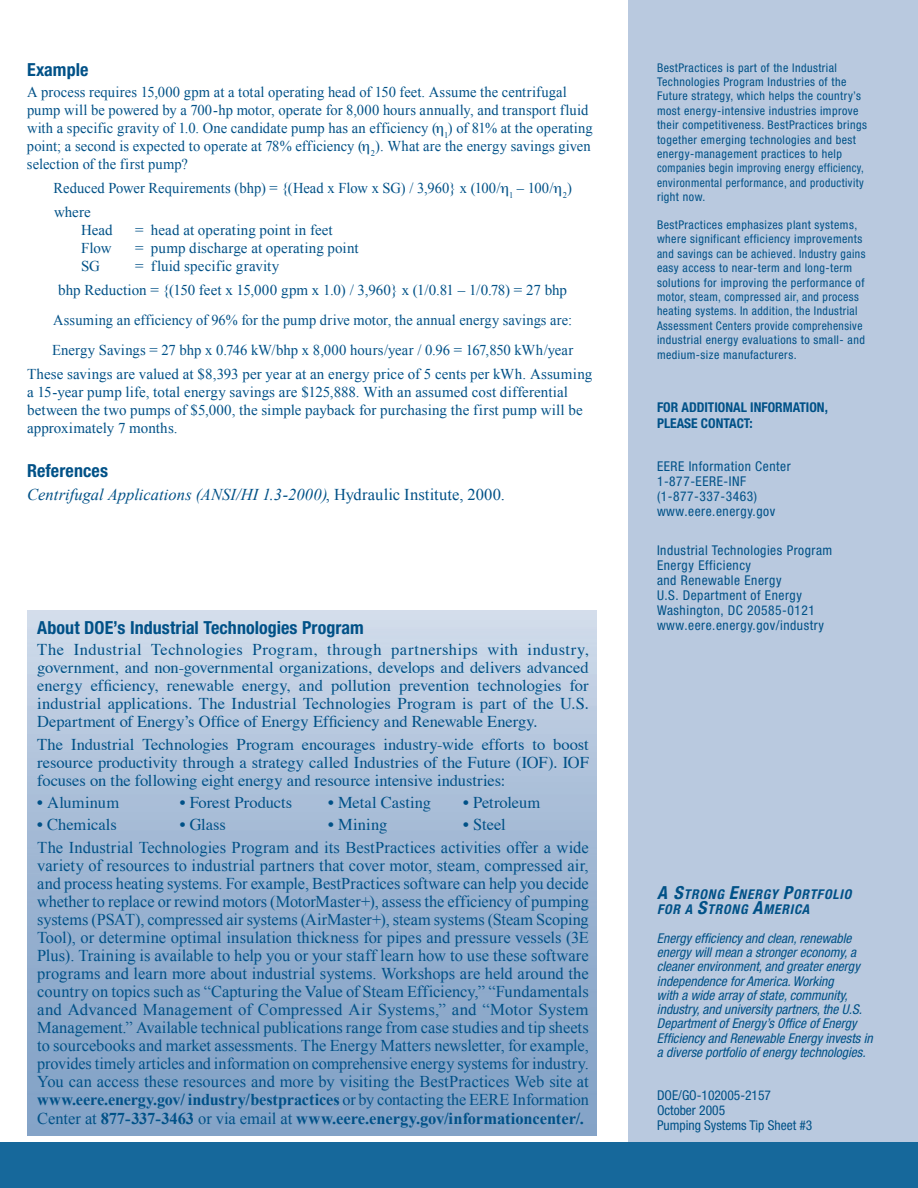
<style>
.page{position:relative;width:918px;height:1188px;background:#fff}
.page>*{position:absolute;margin:0;border:0;box-sizing:border-box;transform-origin:0 0}
.t1{font:700 condensed 18px "Helvetica Neue LT Std";letter-spacing:.005em;color:#005187}
.t2{font:16.5px/18px "Times New Roman";letter-spacing:.005em;color:#005187;text-align:justify}
.t3{font:16.5px/18px "Times";letter-spacing:-.005em;color:#005187;text-align:justify}
.t4{font:700 16.5px "Times New Roman";letter-spacing:-.005em;color:#005187}
.t5{font:italic 16.5px "Times New Roman";letter-spacing:.005em;color:#005187}
.t6{font:15px/18px "Times New Roman";letter-spacing:.005em;color:#005187}
.t7{font:15px/30px "Times New Roman";letter-spacing:.005em;color:#005187;scale:.96 1}
.t8{font:italic condensed 13.5px/14.2px "Helvetica Neue LT Std";color:#005187}
.t9{font:condensed 13.5px/15px "Helvetica Neue LT Std";letter-spacing:.04em;color:#005187}
.t10{font:condensed 13.5px/15px "Helvetica Neue LT Std";color:#005187}
.t11{font:700 condensed 13.5px/16.2px "Helvetica Neue LT Std";color:#005187}
.t12{font:italic 700 condensed 13.5px/15px "Helvetica Neue LT Std";letter-spacing:.06em;color:#005187}
.t13{font:condensed 12px/14.4px "Helvetica Neue LT Std";letter-spacing:.04em;color:#005187}
.s1{font-style:normal}
.s2{font-weight:700}
.s3{font-weight:400}
.s4{font-size:18px}
</style>
<div class="page">
<div style="left:629px;top:0;width:289px;height:1188px;background:#b9c9df"></div>
<div style="left:0;top:1142px;width:918px;height:46px;background:#16689b"></div>
<p class="t1" style="left:27px;top:59px;width:63px">Example</p>
<p class="t6" style="left:27px;top:83px;width:567px">A process requires 15,000 gpm at a total operating head of 150 feet. Assume the centrifugal pump will be powered by a 700-hp motor, operate for 8,000 hours annually, and transport fluid with a specific gravity of 1.0. One candidate pump has an efficiency ( <sub>1</sub>) of 81% at the operating point; a second is expected to operate at 78% efficiency ( <sub>2</sub>). What are the energy savings given selection of the first pump?</p>
<p class="t6" style="left:54px;top:176px;width:520px;line-height:24px">Reduced Power Requirements (bhp) = {(Head x Flow x SG) / 3,960} x (100/ <sub>1</sub> – 100/ <sub>2</sub>) where</p>
<p class="t6" style="left:81px;top:221px;width:33px">Head</p>
<p class="t6" style="left:135px;top:221px;width:199px">= head at operating point in feet</p>
<p class="t6" style="left:81px;top:239px;width:32px">Flow</p>
<p class="t6" style="left:135px;top:239px;width:225px">= pump discharge at operating point</p>
<p class="t6" style="left:81px;top:257px;width:21px">SG</p>
<p class="t6" style="left:58px;top:254px;width:510px;line-height:24px;text-indent:77px">= fluid specific gravity<br>bhp Reduction = {(150 feet x 15,000 gpm x 1.0) / 3,960} x (1/0.81 – 1/0.78) = 27 bhp</p>
<p class="t7" style="left:52px;top:305px;width:544px">Assuming an efficiency of 96% for the pump drive motor, the annual energy savings are:<br>Energy Savings = 27 bhp x 0.746 kW/bhp x 8,000 hours/year / 0.96 = 167,850 kWh/year</p>
<p class="t6" style="left:27px;top:365px;width:567px">These savings are valued at $8,393 per year at an energy price of 5 cents per kWh. Assuming a 15-year pump life, total energy savings are $125,888. With an assumed cost differential between the two pumps of $5,000, the simple payback for purchasing the first pump will be approximately 7 months.</p>
<p class="t1" style="left:27px;top:460px;width:83px">References</p>
<p class="t5" style="left:27px;top:485px;width:479px">Centrifugal Applications (ANSI/HI 1.3-2000)<span class="s1">, Hydraulic Institute, 2000.</span></p>
<p class="t1" style="left:37px;top:617px;width:328px">About DOE’s Industrial Technologies Program</p>
<p class="t3" style="left:37px;top:642px;width:553px">The Industrial Technologies Program, through partnerships with industry, government, and non-governmental organizations, develops and delivers advanced energy efficiency, renewable energy, and pollution prevention technologies for industrial applications. The Industrial Technologies Program is part of the U.S.<br>Department of Energyʼs Office of Energy Efficiency and Renewable Energy.</p>
<p class="t3" style="left:37px;top:736px;width:553px">The Industrial Technologies Program encourages industry-wide efforts to boost resource productivity through a strategy called Industries of the Future (IOF). IOF focuses on the following eight energy and resource intensive industries:</p>
<p class="t3" style="left:37px;top:794px;width:83px">• Aluminum</p>
<p class="t3" style="left:180px;top:794px;width:114px">• Forest Products</p>
<p class="t3" style="left:328px;top:794px;width:104px">• Metal Casting</p>
<p class="t3" style="left:463px;top:794px;width:79px">• Petroleum</p>
<p class="t3" style="left:37px;top:817px;width:81px">• Chemicals</p>
<p class="t3" style="left:180px;top:817px;width:48px">• Glass</p>
<p class="t3" style="left:328px;top:817px;width:61px">• Mining</p>
<p class="t3" style="left:463px;top:817px;width:44px">• Steel</p>
<p class="t2" style="left:37px;top:838px;width:553px">The Industrial Technologies Program and its BestPractices activities offer a wide variety of resources to industrial partners that cover motor, steam, compressed air, and process heating systems. For example, BestPractices software can help you decide whether to replace or rewind motors (MotorMaster+), assess the efficiency of pumping systems (PSAT), compressed air systems (AirMaster+), steam systems (Steam Scoping Tool), or determine optimal insulation thickness for pipes and pressure vessels (3E Plus). Training is available to help you or your staff learn how to use these software programs and learn more about industrial systems. Workshops are held around the country on topics such as “Capturing the Value of Steam Efficiency,” “Fundamentals and Advanced Management of Compressed Air Systems,” and “Motor System Management.” Available technical publications range from case studies and tip sheets to sourcebooks and market assessments. The Energy Matters newsletter, for example, provides timely articles and information on comprehensive energy systems for industry.<br>You can access these resources and more by visiting the BestPractices Web site at <span class="s2">www.eere.energy.gov/ industry/bestpractices</span> or by contacting the EERE Information</p>
<p class="t4" style="left:37px;top:1109px;width:548px"><span class="s3">Center at</span> 877-337-3463 <span class="s3">or via email at</span> www.eere.energy.gov/informationcenter/.</p>
<p class="t13" style="left:657px;top:60px;width:211px">BestPractices is part of the Industrial Technologies Program Industries of the Future strategy, which helps the country’s most energy-intensive industries improve their competitiveness. BestPractices brings together emerging technologies and best energy-management practices to help companies begin improving energy efficiency, environmental performance, and productivity right now.</p>
<p class="t13" style="left:657px;top:218px;width:210px">BestPractices emphasizes plant systems, where significant efficiency improvements and savings can be achieved. Industry gains easy access to near-term and long-term solutions for improving the performance of motor, steam, compressed air, and process heating systems. In addition, the Industrial Assessment Centers provide comprehensive industrial energy evaluations to small- and medium-size manufacturers.</p>
<p class="t11" style="left:657px;top:399px;width:172px">FOR ADDITIONAL INFORMATION,<br>PLEASE CONTACT:</p>
<p class="t9" style="left:657px;top:459px;width:135px">EERE Information Center<br>1-877-EERE-INF (1-877-337-3463) www.eere.energy.gov</p>
<p class="t9" style="left:657px;top:543px;width:177px">Industrial Technologies Program<br>Energy Efficiency<br>and Renewable Energy<br>U.S. Department of Energy<br>Washington, DC 20585-0121 www.eere.energy.gov/industry</p>
<p class="t12" style="left:657px;top:887px;width:196px"><span class="s4">A S</span>TRONG <span class="s4">E</span>NERGY <span class="s4">P</span>ORTFOLIO<br>FOR A <span class="s4">S</span>TRONG <span class="s4">A</span>MERICA</p>
<p class="t8" style="left:657px;top:931px;width:217px">Energy efficiency and clean, renewable energy will mean a stronger economy, a cleaner environment, and greater energy independence for America. Working<br>with a wide array of state, community, industry, and university partners, the U.S.<br>Department of Energy’s Office of Energy Efficiency and Renewable Energy invests in a diverse portfolio of energy technologies.</p>
<p class="t10" style="left:657px;top:1088px;width:157px">DOE/GO-102005-2157<br>October 2005<br>Pumping Systems Tip Sheet #3</p>
</div>
